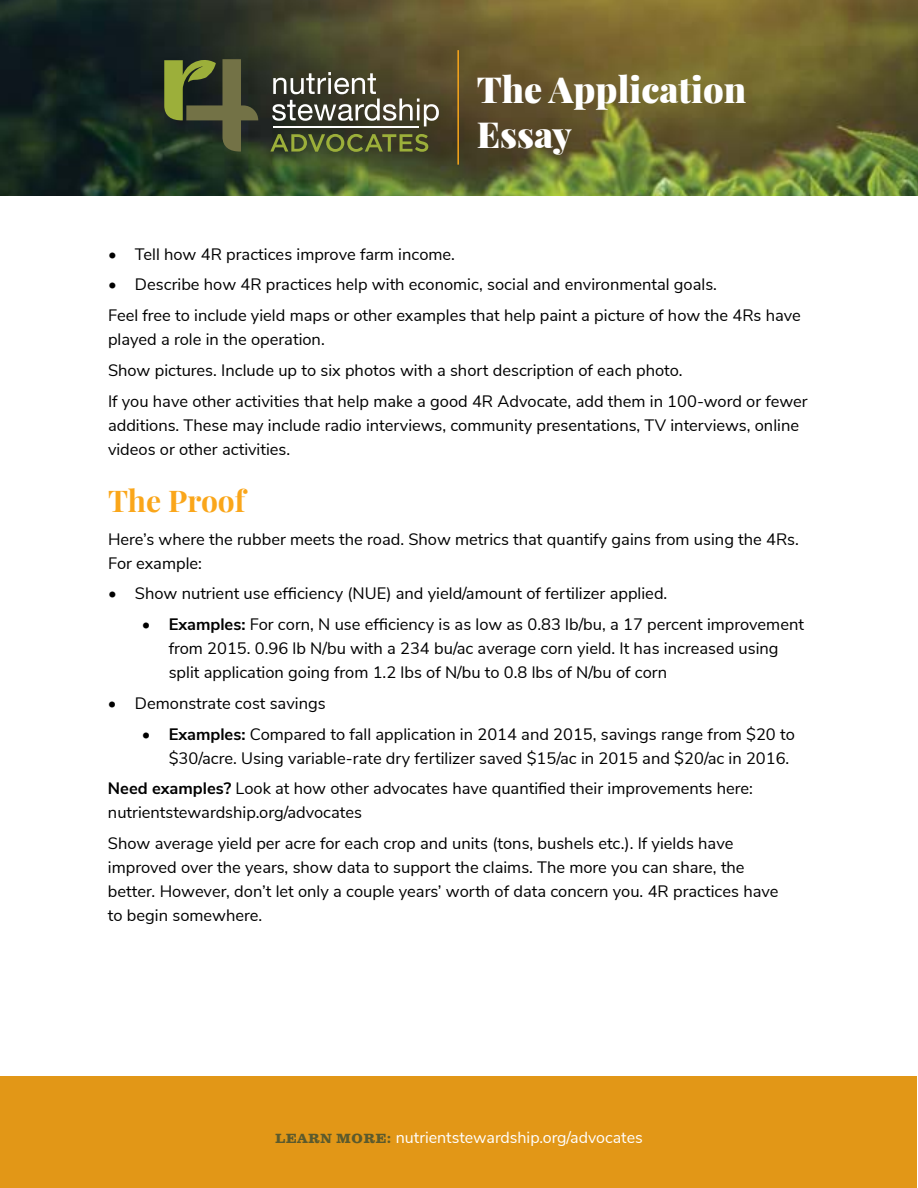
<style>
.page{position:relative;width:918px;height:1188px;background:#fff}
.page>*{position:absolute;margin:0;border:0;box-sizing:border-box;transform-origin:0 0}
.t1{font:700 36px/45px "Playfair Display";color:#fff}
.t2{font:900 36px/45px "Playfair Display";color:#fff}
.t3{font:700 30px "Playfair Display";color:#faa61a}
.t4{font:16.5px/24px "Nunito Sans";color:#000}
.t5{font:16.05px "Nunito Sans";color:#fff}
.s1{font-weight:700}
.s2{font-family:"Clarendon Text Pro";font-weight:700;font-size:13.35px;color:#5b5a2d}
</style>
<div class="page">
<img style="left:1px;top:0;width:916px;height:196px">
<div style="left:1px;top:1076px;width:916px;height:112px;background:#e29717"></div>
<svg style="left:164px;top:58px;width:94px;height:94px;background:#4b5430"></svg>
<svg style="left:272px;top:72px;width:167px;height:55px;background:#676454"></svg>
<hr style="left:273px;top:127px;width:145px;height:1px;background:#fff">
<svg style="left:270px;top:134px;width:158px;height:18px;background:#5a652d"></svg>
<hr style="left:457px;top:50px;width:2px;height:115px;background:#faa61a">
<h1 class="t1" style="left:477px;top:64px;width:294px">2020 4R Advocate<br>Application</h1>
<h1 class="t2" style="left:477px;top:64px;width:271px">The Application<br>Essay</h1>
<p class="t4" style="left:108px;top:241px;width:349px">• Tell how 4R practices improve farm income.</p>
<p class="t4" style="left:108px;top:268px;width:694px;line-height:30.8px">• Describe how 4R practices help with economic, social and environmental goals.<br>Feel free to include yield maps or other examples that help paint a picture of how the 4Rs have</p>
<p class="t4" style="left:108px;top:323px;width:701px;line-height:30.8px">played a role in the operation.<br>Show pictures. Include up to six photos with a short description of each photo.<br>If you have other activities that help make a good 4R Advocate, add them in 100-word or fewer</p>
<p class="t4" style="left:108px;top:412px;width:693px">additions. These may include radio interviews, community presentations, TV interviews, online videos or other activities.</p>
<h2 class="t3" style="left:108px;top:477px;width:139px">The Proof</h2>
<p class="t4" style="left:108px;top:526px;width:692px">Here’s where the rubber meets the road. Show metrics that quantify gains from using the 4Rs.<br>For example:</p>
<p class="t4" style="left:108px;top:581px;width:561px">• Show nutrient use efficiency (NUE) and yield/amount of fertilizer applied.</p>
<p class="t4" style="left:169px;top:611px;width:637px;text-indent:-27px"><span class="s1">• Examples:</span> For corn, N use efficiency is as low as 0.83 lb/bu, a 17 percent improvement from 2015. 0.96 lb N/bu with a 234 bu/ac average corn yield. It has increased using split application going from 1.2 lbs of N/bu to 0.8 lbs of N/bu of corn</p>
<p class="t4" style="left:108px;top:690px;width:219px">• Demonstrate cost savings</p>
<p class="t4" style="left:169px;top:721px;width:628px;text-indent:-27px"><span class="s1">• Examples:</span> Compared to fall application in 2014 and 2015, savings range from $20 to $30/acre. Using variable-rate dry fertilizer saved $15/ac in 2015 and $20/ac in 2016.</p>
<p class="t4" style="left:108px;top:776px;width:646px"><span class="s1">Need examples?</span> Look at how other advocates have quantified their improvements here: nutrientstewardship.org/advocates</p>
<p class="t4" style="left:108px;top:831px;width:672px">Show average yield per acre for each crop and units (tons, bushels etc.). If yields have improved over the years, show data to support the claims. The more you can share, the better. However, don’t let only a couple years’ worth of data concern you. 4R practices have to begin somewhere.</p>
<p class="t5" style="left:275px;top:1125px;width:369px"><span class="s2">LEARN MORE:</span> nutrientstewardship.org/advocates</p>
</div>
